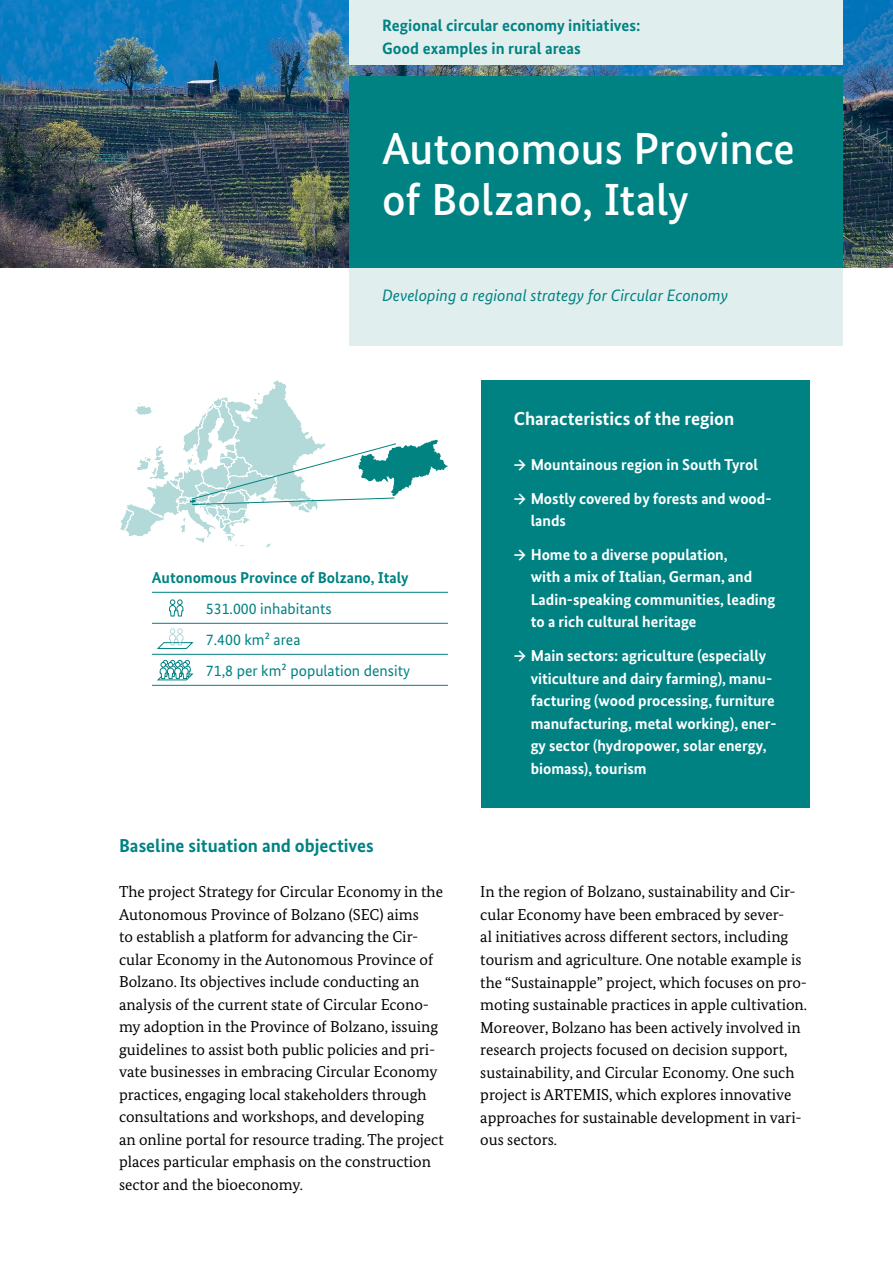
<style>
.page{position:relative;width:893px;height:1263px;background:#fff}
.page>*{position:absolute;margin:0;border:0;box-sizing:border-box;transform-origin:0 0}
.H1-Titel{font:500 45px/51px "Bundes Sans";color:#fff}
.H2-Subhead{font:700 18.75px "Bundes Sans";color:#008283}
.H2-Subhead_Kasten{font:700 18.75px "Bundes Sans";color:#fff}
.P-Übertitel{font:700 16.5px/22.5px "Bundes Sans";letter-spacing:.005em;color:#008283}
.P-Untertitel_12_15{font:italic 16.5px "Bundes Sans";letter-spacing:.005em;color:#008283}
.P-Copy{font:15.75px/22.5px "Bundes Serif";color:#000}
.t1{font:700 15.75px/22.5px "Bundes Sans";color:#fff}
.P-Copy_Tabelle{font:15.75px "Bundes Sans";color:#008283}
.P-Copy_Tabelle-2{font:700 15.75px "Bundes Sans";color:#008283}
</style>
<div class="page">
<img style="left:0;top:0;width:893px;height:267px">
<div style="left:349px;top:267px;width:493px;height:79px;background:#e1eeee"></div>
<div style="left:349px;top:0;width:493px;height:65px;background:#e1eeee"></div>
<div style="left:349px;top:76px;width:493px;height:191px;background:#008283"></div>
<svg style="left:120px;top:380px;width:328px;height:167px"></svg>
<hr style="left:152px;top:592px;width:296px;height:1px;background:#008283">
<hr style="left:152px;top:623px;width:296px;height:1px;background:#008283">
<hr style="left:152px;top:654px;width:296px;height:1px;background:#008283">
<hr style="left:152px;top:685px;width:296px;height:1px;background:#008283">
<svg style="left:156px;top:599px;width:38px;height:82px"></svg>
<div style="left:481px;top:380px;width:329px;height:427px;background:#008283"></div>
<p class="P-Übertitel" style="left:382px;top:14px;width:260px">Regional circular economy initiatives:<br>Good examples in rural areas</p>
<h1 class="H1-Titel" style="left:382px;top:122px;width:414px">Autonomous Province of Bolzano, Italy</h1>
<p class="P-Untertitel_12_15" style="left:382px;top:285px;width:348px">Developing a regional strategy for Circular Economy</p>
<p class="P-Copy_Tabelle-2" style="left:152px;top:568px;width:258px">Autonomous Province of Bolzano, Italy</p>
<p class="P-Copy_Tabelle" style="left:206px;top:599px;width:127px">531.000 inhabitants</p>
<p class="P-Copy_Tabelle" style="left:206px;top:630px;width:96px">7.400 km² area</p>
<p class="P-Copy_Tabelle" style="left:206px;top:661px;width:206px">71,8 per km² population density</p>
<h2 class="H2-Subhead_Kasten" style="left:514px;top:407px;width:222px">Characteristics of the region</h2>
<p class="t1" style="left:514px;top:453px;width:246px">→ Mountainous region in South Tyrol</p>
<p class="t1" style="left:531px;top:487px;width:242px;text-indent:-17px">→ Mostly covered by forests and wood&shy;lands</p>
<p class="t1" style="left:531px;top:543px;width:246px;text-indent:-17px">→ Home to a diverse population,<br>with a mix of Italian, German, and<br>Ladin-speaking communities, leading to a rich cultural heritage</p>
<p class="t1" style="left:531px;top:644px;width:247px;text-indent:-17px">→ Main sectors: agriculture (especially viticulture and dairy farming), manu&shy;facturing (wood processing, furniture manufacturing, metal working), ener&shy;gy sector (hydropower, solar energy, biomass), tourism</p>
<h2 class="H2-Subhead" style="left:119px;top:834px;width:256px">Baseline situation and objectives</h2>
<p class="P-Copy" style="left:119px;top:880px;width:326px">The project Strategy for Circular Economy in the Autonomous Province of Bolzano (SEC) aims<br>to establish a platform for advancing the Cir&shy;cular Economy in the Autonomous Province of Bolzano. Its objectives include conducting an analysis of the current state of Circular Econo&shy;my adoption in the Province of Bolzano, issuing guidelines to assist both public policies and pri&shy;vate businesses in embracing Circular Economy practices, engaging local stakeholders through consultations and workshops, and developing an online portal for resource trading. The project places particular emphasis on the construction sector and the bioeconomy.</p>
<p class="P-Copy" style="left:480px;top:881px;width:328px">In the region of Bolzano, sustainability and Cir&shy;cular Economy have been embraced by sever-<br>al initiatives across different sectors, including tourism and agriculture. One notable example is the “Sustainapple” project, which focuses on pro&shy;moting sustainable practices in apple cultivation.<br>Moreover, Bolzano has been actively involved in research projects focused on decision support, sustainability, and Circular Economy. One such project is ARTEMIS, which explores innovative approaches for sustainable development in vari&shy;ous sectors.</p>
</div>
